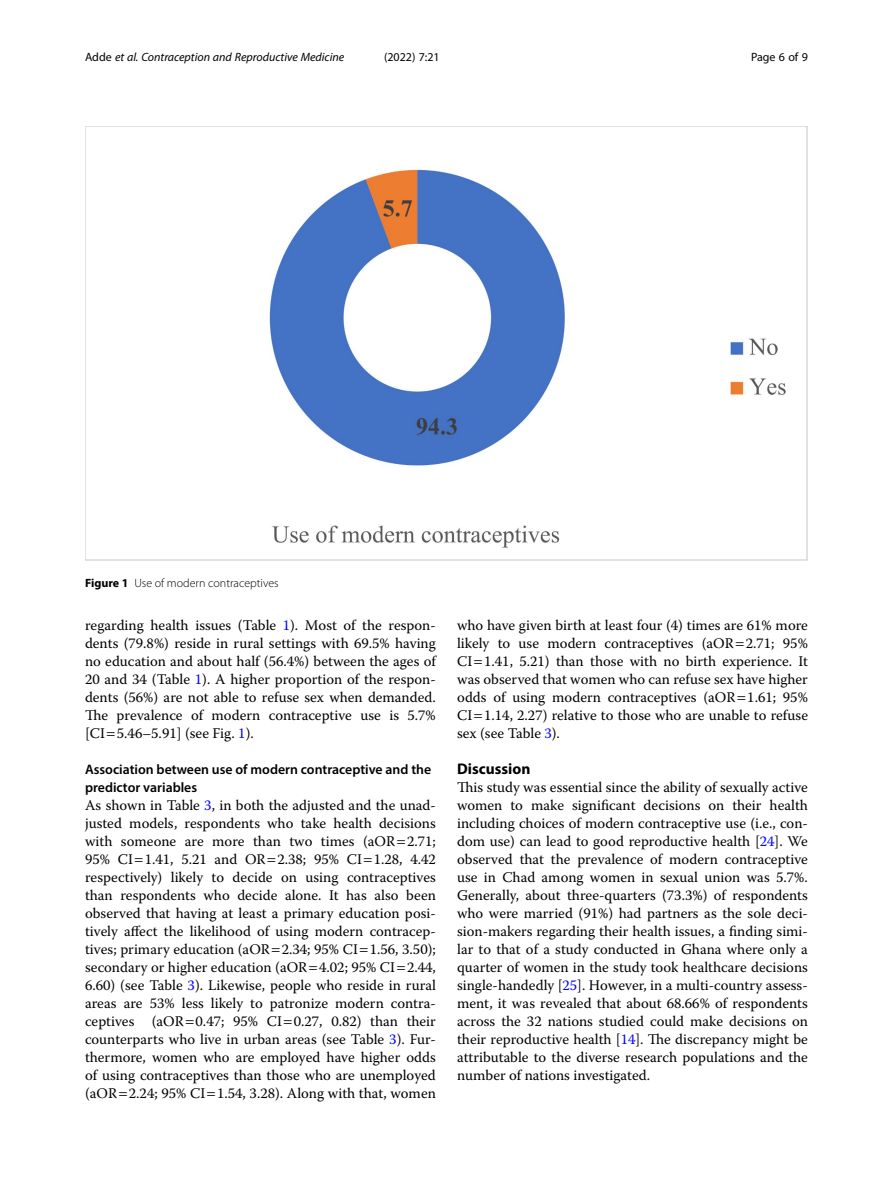
<style>
.page{position:relative;width:893px;height:1191px;background:#fff}
.page>*{position:absolute;margin:0;border:0;box-sizing:border-box;transform-origin:0 0}
.Head_1{font:700 15.45px "Myriad Pro";color:#000}
.Body_Text{font:14.7px/18px "Warnock Pro";color:#000;text-align:justify}
.Head_2{font:600 13.8px/18px "Myriad Pro";color:#000}
.t1{font:italic 12px "Myriad Pro";color:#000}
.Figure_Caption{font:300 12px "Myriad Pro";color:#000}
.t2{font:12px "Myriad Pro";color:#000}
.s1{font-style:normal}
.s2{font-weight:700}
.s3{color:#00f}
</style>
<div class="page">
<img style="left:85px;top:126px;width:723px;height:434px">
<p class="t1" style="left:85px;top:50px;width:261px"><span class="s1">Adde</span> et al. Contraception and Reproductive Medicine</p>
<p class="t2" style="left:384px;top:50px;width:57px">(2022) 7:21</p>
<p class="t2" style="left:751px;top:50px;width:58px">Page 6 of 9</p>
<p class="Figure_Caption" style="left:85px;top:577px;width:195px"><span class="s2">Figure 1</span> Use of modern contraceptives</p>
<p class="Body_Text" style="left:85px;top:616px;width:352px">regarding health issues (Table <span class="s3">1</span>). Most of the respon&shy;dents (79.8%) reside in rural settings with 69.5% having no education and about half (56.4%) between the ages of 20 and 34 (Table <span class="s3">1</span>). A higher proportion of the respon&shy;dents (56%) are not able to refuse sex when demanded.<br>The prevalence of modern contraceptive use is 5.7% [CI 5.46–5.91] (see Fig. <span class="s3">1</span>).</p>
<p class="Head_2" style="left:85px;top:760px;width:348px">Association between use of modern contraceptive and the predictor variables</p>
<p class="Body_Text" style="left:85px;top:796px;width:352px">As shown in Table <span class="s3">3</span>, in both the adjusted and the unad&shy;justed models, respondents who take health decisions with someone are more than two times (aOR 2.71; 95% CI 1.41, 5.21 and OR 2.38; 95% CI 1.28, 4.42 respectively) likely to decide on using contraceptives than respondents who decide alone. It has also been observed that having at least a primary education posi&shy;tively affect the likelihood of using modern contracep&shy;tives; primary education (aOR 2.34; 95% CI 1.56, 3.50); secondary or higher education (aOR 4.02; 95% CI 2.44, 6.60) (see Table <span class="s3">3</span>). Likewise, people who reside in rural areas are 53% less likely to patronize modern contra&shy;ceptives (aOR 0.47; 95% CI 0.27, 0.82) than their counterparts who live in urban areas (see Table <span class="s3">3</span>). Fur&shy;thermore, women who are employed have higher odds of using contraceptives than those who are unemployed (aOR 2.24; 95% CI 1.54, 3.28). Along with that, women</p>
<p class="Body_Text" style="left:457px;top:616px;width:352px">who have given birth at least four (4) times are 61% more likely to use modern contraceptives (aOR 2.71; 95% CI 1.41, 5.21) than those with no birth experience. It was observed that women who can refuse sex have higher odds of using modern contraceptives (aOR 1.61; 95% CI 1.14, 2.27) relative to those who are unable to refuse sex (see Table <span class="s3">3</span>).</p>
<p class="Head_1" style="left:457px;top:759px;width:75px">Discussion</p>
<p class="Body_Text" style="left:457px;top:778px;width:352px">This study was essential since the ability of sexually active women to make significant decisions on their health including choices of modern contraceptive use (i.e., con&shy;dom use) can lead to good reproductive health [<span class="s3">24</span>]. We observed that the prevalence of modern contraceptive use in Chad among women in sexual union was 5.7%.<br>Generally, about three-quarters (73.3%) of respondents who were married (91%) had partners as the sole deci&shy;sion-makers regarding their health issues, a finding simi&shy;lar to that of a study conducted in Ghana where only a quarter of women in the study took healthcare decisions single-handedly [<span class="s3">25</span>]. However, in a multi-country assess&shy;ment, it was revealed that about 68.66% of respondents across the 32 nations studied could make decisions on their reproductive health [<span class="s3">14</span>]. The discrepancy might be attributable to the diverse research populations and the number of nations investigated.</p>
</div>
